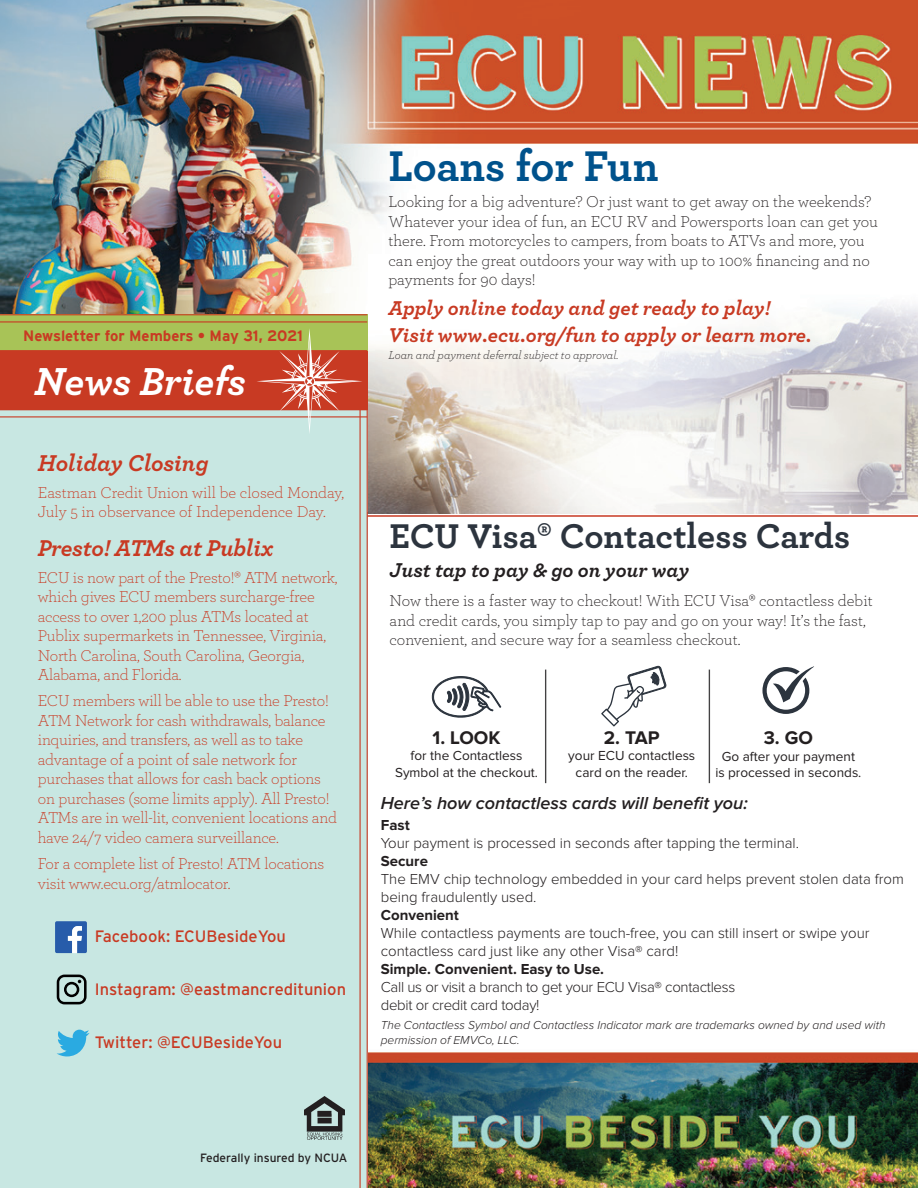
<style>
.page{position:relative;width:918px;height:1188px;background:#fff}
.page>*{position:absolute;margin:0;border:0;box-sizing:border-box;transform-origin:0 0}
.Headlines{font:700 45px "Archer";letter-spacing:-.005em;color:#00528c}
.Body_Copy{font:italic 700 40.95px "Archer";color:#fff}
.Headlines-2{font:700 36px "Archer";letter-spacing:-.005em;color:#2c343e}
.NewsBrief_Headlines{font:italic 700 24px "Archer";letter-spacing:-.01em;color:#c83a23}
.NewsBrief_Headlines-2{font:italic 700 21px/27px "Archer";color:#c83a23}
.NewsBrief_Headlines-3{font:italic 700 21px "Archer";color:#231f20}
.t1{font:700 19.05px "Proxima Nova";color:#231f20}
.Body_Copy-2{font:italic 600 18px "Proxima Nova";color:#231f20}
.NewsBrief_Headlines-4{font:300 16.5px/19.5px "Archer";letter-spacing:-.01em;color:#c83a23}
.Body_Copy-3{font:300 16.5px/19.5px "Archer";letter-spacing:-.005em;color:#231f20}
.NewsBrief_Headlines-5{font:16.5px "Interstate";color:#c83a23}
.Body_Copy-4{font:300 15px/18px "Proxima Nova";color:#231f20}
.Body_Copy-5{font:300 15px/18px "Proxima Nova";letter-spacing:-.02em;color:#231f20}
.Body_Copy-6{font:700 15px "Interstate";letter-spacing:-.01em;color:#c83a23}
.t2{font:13.65px/16.4px "Proxima Nova";color:#231f20;text-align:center}
.Body_Copy-7{font:italic 300 12px/15px "Proxima Nova";color:#231f20}
.disclaimer{font:italic 300 12px "Archer";color:#231f20}
.Body_Copy-8{font:12px "Interstate";color:#231f20}
.s1{font-weight:700}
</style>
<div class="page">
<img style="left:0;top:0;width:918px;height:1188px">
<div style="left:0;top:316px;width:367px;height:872px;background:#c8e7e2"></div>
<div style="left:0;top:350px;width:367px;height:60px;background:#c83a23"></div>
<div style="left:0;top:315px;width:367px;height:36px;background:#a8c357"></div>
<hr style="left:0;top:350px;width:367px;height:1px;background:#c83a23">
<hr style="left:0;top:314px;width:367px;height:1px;background:#c83a23">
<hr style="left:0;top:416px;width:367px;height:1px;background:#c83a23">
<hr style="left:0;top:321px;width:367px;height:2px;background:#c83a23">
<svg style="left:257px;top:329px;width:106px;height:105px"></svg>
<img style="left:304px;top:1097px;width:40px;height:42px">
<hr style="left:360px;top:387px;width:1px;height:801px;background:#c83a23">
<hr style="left:367px;top:387px;width:1px;height:801px;background:#c83a23">
<svg style="left:55px;top:921px;width:32px;height:32px"></svg>
<svg style="left:57px;top:975px;width:30px;height:29px"></svg>
<svg style="left:57px;top:1030px;width:33px;height:26px"></svg>
<hr style="left:367px;top:515px;width:551px;height:2px;background:#c83a23">
<hr style="left:367px;top:512px;width:551px;height:2px;background:#c83a23">
<svg style="left:432px;top:676px;width:69px;height:41px"></svg>
<svg style="left:601px;top:666px;width:66px;height:60px"></svg>
<svg style="left:762px;top:666px;width:52px;height:48px"></svg>
<hr style="left:545px;top:670px;width:1px;height:113px;background:#434243">
<hr style="left:709px;top:670px;width:1px;height:113px;background:#434243">
<img style="left:368px;top:255px;width:550px;height:258px">
<p class="Body_Copy-6" style="left:23px;top:327px;width:281px">Newsletter for Members • May 31, 2021</p>
<p class="Body_Copy" style="left:35px;top:349px;width:213px">News Briefs</p>
<p class="NewsBrief_Headlines" style="left:38px;top:444px;width:172px">Holiday Closing</p>
<p class="NewsBrief_Headlines-4" style="left:38px;top:482px;width:308px">Eastman Credit Union will be closed Monday,<br>July 5 in observance of Independence Day.</p>
<p class="NewsBrief_Headlines" style="left:38px;top:529px;width:237px">Presto! ATMs at Publix</p>
<p class="NewsBrief_Headlines-4" style="left:38px;top:567px;width:301px">ECU is now part of the Presto!® ATM network, which gives ECU members surcharge-free access to over 1,200 plus ATMs located at Publix supermarkets in Tennessee, Virginia, North Carolina, South Carolina, Georgia, Alabama, and Florida.</p>
<p class="NewsBrief_Headlines-4" style="left:38px;top:690px;width:301px">ECU members will be able to use the Presto!<br>ATM Network for cash withdrawals, balance inquiries, and transfers, as well as to take advantage of a point of sale network for purchases that allows for cash back options on purchases (some limits apply). All Presto!<br>ATMs are in well-lit, convenient locations and have 24/7 video camera surveillance.</p>
<p class="NewsBrief_Headlines-4" style="left:38px;top:853px;width:288px">For a complete list of Presto! ATM locations visit www.ecu.org/atmlocator.</p>
<p class="NewsBrief_Headlines-5" style="left:95px;top:927px;width:193px">Facebook: ECUBesideYou</p>
<p class="NewsBrief_Headlines-5" style="left:95px;top:980px;width:253px">Instagram: @eastmancreditunion</p>
<p class="NewsBrief_Headlines-5" style="left:95px;top:1033px;width:189px">Twitter: @ECUBesideYou</p>
<p class="Headlines" style="left:389px;top:131px;width:271px">Loans for Fun</p>
<p class="Body_Copy-3" style="left:389px;top:192px;width:491px">Looking for a big adventure? Or just want to get away on the weekends?<br>Whatever your idea of fun, an ECU RV and Powersports loan can get you there. From motorcycles to campers, from boats to ATVs and more, you can enjoy the great outdoors your way with up to 100% financing and no payments for 90 days!</p>
<p class="NewsBrief_Headlines-2" style="left:389px;top:293px;width:425px">Apply online today and get ready to play!<br>Visit www.ecu.org/fun to apply or learn more.</p>
<p class="disclaimer" style="left:389px;top:347px;width:231px">Loan and payment deferral subject to approval.</p>
<p class="Headlines-2" style="left:390px;top:508px;width:462px">ECU Visa® Contactless Cards</p>
<p class="NewsBrief_Headlines-3" style="left:390px;top:554px;width:301px">Just tap to pay &amp; go on your way</p>
<p class="Body_Copy-3" style="left:390px;top:591px;width:485px">Now there is a faster way to checkout! With ECU Visa® contactless debit and credit cards, you simply tap to pay and go on your way! It’s the fast, convenient, and secure way for a seamless checkout.</p>
<p class="t1" style="left:433px;top:729px;width:70px">1. LOOK</p>
<p class="t2" style="left:395px;top:748px;width:144px">for the Contactless<br>Symbol at the checkout.</p>
<p class="t1" style="left:604px;top:729px;width:57px">2. TAP</p>
<p class="t2" style="left:568px;top:748px;width:129px">your ECU contactless card on the reader.</p>
<p class="t1" style="left:764px;top:729px;width:51px">3. GO</p>
<p class="t2" style="left:715px;top:748px;width:148px">Go after your payment<br>is processed in seconds.</p>
<p class="Body_Copy-2" style="left:381px;top:795px;width:368px">Here’s how contactless cards will benefit you:</p>
<p class="Body_Copy-4" style="left:381px;top:817px;width:420px"><span class="s1">Fast<br></span>Your payment is processed in seconds after tapping the terminal.</p>
<p class="Body_Copy-4" style="left:381px;top:853px;width:525px"><span class="s1">Secure<br></span>The EMV chip technology embedded in your card helps prevent stolen data from being fraudulently used.</p>
<p class="Body_Copy-4" style="left:381px;top:907px;width:490px"><span class="s1">Convenient<br></span>While contactless payments are touch-free, you can still insert or swipe your contactless card just like any other Visa® card!</p>
<p class="Body_Copy-5" style="left:381px;top:961px;width:356px"><span class="s1">Simple. Convenient. Easy to Use.<br></span>Call us or visit a branch to get your ECU Visa® contactless debit or credit card today!</p>
<p class="Body_Copy-7" style="left:381px;top:1018px;width:506px">The Contactless Symbol and Contactless Indicator mark are trademarks owned by and used with permission of EMVCo, LLC.</p>
<p class="Body_Copy-8" style="left:200px;top:1151px;width:149px">Federally insured by NCUA</p>
</div>
